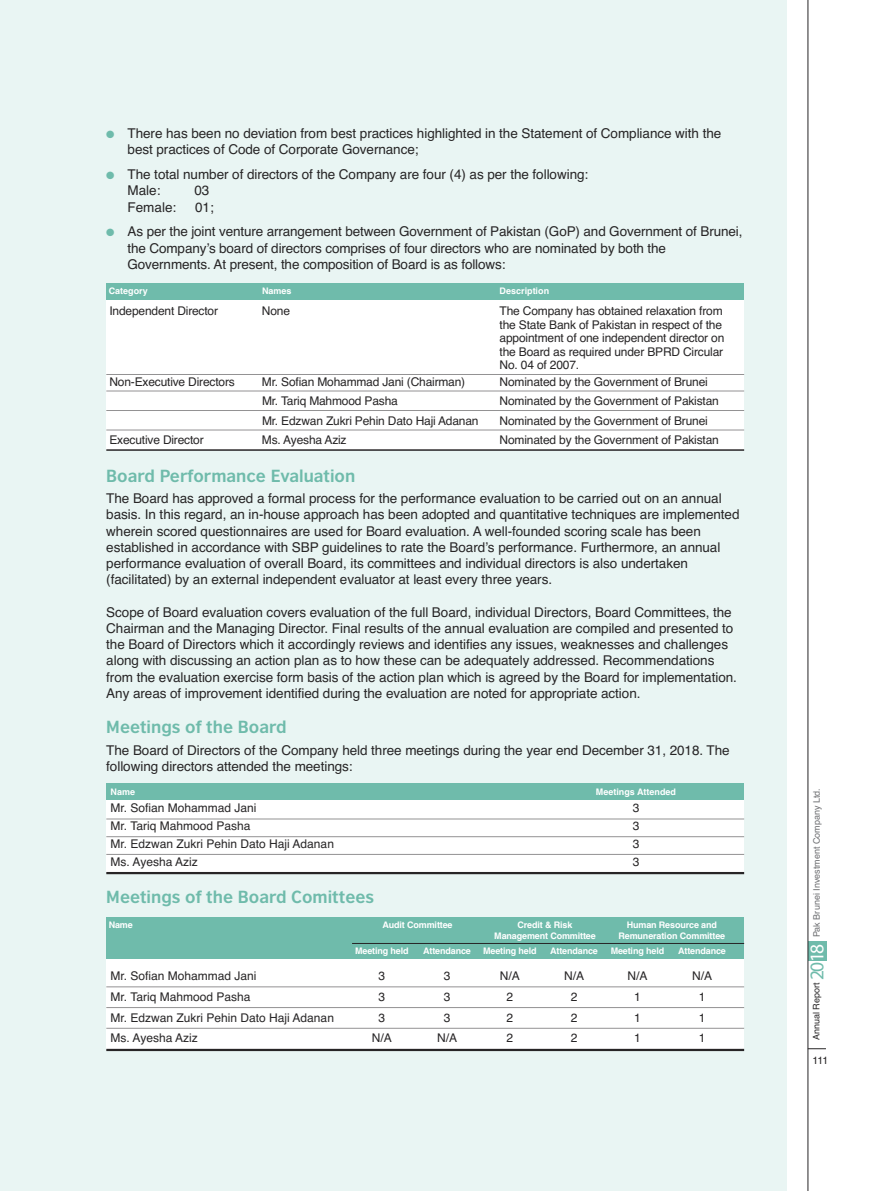
<style>
.page{position:relative;width:893px;height:1191px;background:#fff}
.page>*{position:absolute;margin:0;border:0;box-sizing:border-box;transform-origin:0 0}
.t1{font:19.5px "Myriad Pro";color:#6fbbab}
.t2{font:700 16.5px "British Council Sans";color:#6fbbab}
.t3{font:13.5px/16.2px "Helvetica";letter-spacing:-.005em;color:#272526}
.t4{font:12px/13.5px "Helvetica";letter-spacing:-.015em;color:#272526}
.t5{font:10.5px "Helvetica";color:#272526}
.t6{font:700 9px "Helvetica";letter-spacing:-.015em;color:#fff}
.t7{font:9px "Helvetica";color:#6c6d70}
.t8{font:9px "Helvetica";color:#272526}
.s1{color:#6fbbab}
.s2{color:#fff}
</style>
<div class="page">
<div style="left:0;top:0;width:787px;height:1190px;background:#e9f5f3"></div>
<div style="left:808px;top:941px;width:18px;height:20px;background:#6fbbab"></div>
<svg style="left:808px;top:1048px;width:18px;height:1px"></svg>
<hr style="left:807px;top:0;width:1px;height:1191px;background:#272526">
<div style="left:106px;top:289px;width:638px;height:161px;background:#fff"></div>
<div style="left:106px;top:283px;width:638px;height:17px;background:#6fbbab"></div>
<div style="left:106px;top:789px;width:638px;height:84px;background:#fff"></div>
<div style="left:106px;top:783px;width:638px;height:17px;background:#6fbbab"></div>
<div style="left:106px;top:954px;width:638px;height:95px;background:#fff"></div>
<div style="left:106px;top:917px;width:638px;height:42px;background:#6fbbab"></div>
<hr style="left:352px;top:943px;width:392px;height:1px;background:#272526">
<hr style="left:106px;top:374px;width:638px;height:1px;background:#939293">
<hr style="left:106px;top:391px;width:638px;height:1px;background:#939293">
<hr style="left:106px;top:410px;width:638px;height:1px;background:#939293">
<hr style="left:106px;top:430px;width:638px;height:1px;background:#939293">
<hr style="left:106px;top:449px;width:638px;height:2px;background:#272526">
<hr style="left:106px;top:818px;width:638px;height:1px;background:#939293">
<hr style="left:106px;top:836px;width:638px;height:1px;background:#939293">
<hr style="left:106px;top:854px;width:638px;height:1px;background:#939293">
<hr style="left:106px;top:872px;width:638px;height:2px;background:#272526">
<hr style="left:106px;top:986px;width:638px;height:1px;background:#939293">
<hr style="left:106px;top:1007px;width:638px;height:1px;background:#939293">
<hr style="left:106px;top:1028px;width:638px;height:1px;background:#939293">
<hr style="left:106px;top:1048px;width:638px;height:3px;background:#272526">
<p class="t3" style="left:128px;top:125px;width:595px;text-indent:-21px"><span class="s1">●</span> There has been no deviation from best practices highlighted in the Statement of Compliance with the best practices of Code of Corporate Governance;</p>
<p class="t3" style="left:128px;top:166px;width:462px;text-indent:-21px"><span class="s1">●</span> The total number of directors of the Company are four (4) as per the following:<br>Male:</p>
<p class="t3" style="left:194px;top:182px;width:17px">03</p>
<p class="t3" style="left:128px;top:199px;width:50px">Female:</p>
<p class="t3" style="left:195px;top:199px;width:20px">01;</p>
<p class="t3" style="left:128px;top:223px;width:616px;text-indent:-21px"><span class="s1">●</span> As per the joint venture arrangement between Government of Pakistan (GoP) and Government of Brunei, the Company’s board of directors comprises of four directors who are nominated by both the<br>Governments. At present, the composition of Board is as follows:</p>
<p class="t6" style="left:109px;top:286px;width:41px">Category</p>
<p class="t6" style="left:262px;top:286px;width:31px">Names</p>
<p class="t6" style="left:500px;top:286px;width:51px">Description</p>
<p class="t4" style="left:109px;top:304px;width:110px">Independent Director</p>
<p class="t4" style="left:262px;top:304px;width:30px">None</p>
<p class="t4" style="left:500px;top:304px;width:226px">The Company has obtained relaxation from the State Bank of Pakistan in respect of the appointment of one independent director on the Board as required under BPRD Circular No. 04 of 2007.</p>
<p class="t4" style="left:109px;top:375px;width:127px">Non-Executive Directors</p>
<p class="t4" style="left:262px;top:375px;width:205px">Mr. Sofian Mohammad Jani (Chairman)</p>
<p class="t4" style="left:500px;top:375px;width:210px">Nominated by the Government of Brunei</p>
<p class="t4" style="left:262px;top:394px;width:137px">Mr. Tariq Mahmood Pasha</p>
<p class="t4" style="left:500px;top:394px;width:221px">Nominated by the Government of Pakistan</p>
<p class="t4" style="left:262px;top:414px;width:218px">Mr. Edzwan Zukri Pehin Dato Haji Adanan</p>
<p class="t4" style="left:500px;top:414px;width:210px">Nominated by the Government of Brunei</p>
<p class="t4" style="left:109px;top:433px;width:96px">Executive Director</p>
<p class="t4" style="left:262px;top:433px;width:86px">Ms. Ayesha Aziz</p>
<p class="t4" style="left:500px;top:433px;width:221px">Nominated by the Government of Pakistan</p>
<p class="t2" style="left:106px;top:469px;width:250px">Board Performance Evaluation</p>
<p class="t3" style="left:106px;top:490px;width:635px">The Board has approved a formal process for the performance evaluation to be carried out on an annual basis. In this regard, an in-house approach has been adopted and quantitative techniques are implemented wherein scored questionnaires are used for Board evaluation. A well-founded scoring scale has been established in accordance with SBP guidelines to rate the Board’s performance. Furthermore, an annual performance evaluation of overall Board, its committees and individual directors is also undertaken (facilitated) by an external independent evaluator at least every three years.</p>
<p class="t3" style="left:106px;top:604px;width:632px">Scope of Board evaluation covers evaluation of the full Board, individual Directors, Board Committees, the Chairman and the Managing Director. Final results of the annual evaluation are compiled and presented to the Board of Directors which it accordingly reviews and identifies any issues, weaknesses and challenges along with discussing an action plan as to how these can be adequately addressed. Recommendations from the evaluation exercise form basis of the action plan which is agreed by the Board for implementation.<br>Any areas of improvement identified during the evaluation are noted for appropriate action.</p>
<p class="t2" style="left:106px;top:721px;width:182px">Meetings of the Board</p>
<p class="t3" style="left:106px;top:742px;width:625px">The Board of Directors of the Company held three meetings during the year end December 31, 2018. The following directors attended the meetings:</p>
<p class="t6" style="left:111px;top:786px;width:26px">Name</p>
<p class="t6" style="left:596px;top:786px;width:82px">Meetings Attended</p>
<p class="t4" style="left:111px;top:801px;width:148px">Mr. Sofian Mohammad Jani</p>
<p class="t4" style="left:633px;top:801px;width:8px">3</p>
<p class="t4" style="left:111px;top:819px;width:141px">Mr. Tariq Mahmood Pasha</p>
<p class="t4" style="left:633px;top:819px;width:8px">3</p>
<p class="t4" style="left:111px;top:837px;width:225px">Mr. Edzwan Zukri Pehin Dato Haji Adanan</p>
<p class="t4" style="left:633px;top:837px;width:8px">3</p>
<p class="t4" style="left:111px;top:854px;width:89px">Ms. Ayesha Aziz</p>
<p class="t4" style="left:633px;top:854px;width:8px">3</p>
<p class="t2" style="left:106px;top:890px;width:269px">Meetings of the Board Comittees</p>
<p class="t6" style="left:109px;top:920px;width:26px">Name</p>
<p class="t6" style="left:382px;top:920px;width:72px">Audit Committee</p>
<p class="t6" style="left:518px;top:920px;width:56px">Credit &amp; Risk</p>
<p class="t6" style="left:627px;top:920px;width:92px">Human Resource and</p>
<p class="t6" style="left:494px;top:930px;width:103px">Management Committee</p>
<p class="t6" style="left:618px;top:930px;width:108px">Remuneration Committee</p>
<p class="t6" style="left:355px;top:945px;width:55px">Meeting held</p>
<p class="t6" style="left:423px;top:945px;width:49px">Attendance</p>
<p class="t6" style="left:483px;top:945px;width:55px">Meeting held</p>
<p class="t6" style="left:550px;top:945px;width:49px">Attendance</p>
<p class="t6" style="left:611px;top:945px;width:55px">Meeting held</p>
<p class="t6" style="left:678px;top:945px;width:49px">Attendance</p>
<p class="t4" style="left:111px;top:969px;width:148px">Mr. Sofian Mohammad Jani</p>
<p class="t4" style="left:379px;top:969px;width:8px">3</p>
<p class="t4" style="left:444px;top:969px;width:8px">3</p>
<p class="t4" style="left:500px;top:969px;width:22px">N/A</p>
<p class="t4" style="left:564px;top:969px;width:22px">N/A</p>
<p class="t4" style="left:627px;top:969px;width:22px">N/A</p>
<p class="t4" style="left:692px;top:969px;width:22px">N/A</p>
<p class="t4" style="left:111px;top:990px;width:141px">Mr. Tariq Mahmood Pasha</p>
<p class="t4" style="left:379px;top:990px;width:8px">3</p>
<p class="t4" style="left:444px;top:990px;width:8px">3</p>
<p class="t4" style="left:507px;top:990px;width:8px">2</p>
<p class="t4" style="left:571px;top:990px;width:8px">2</p>
<p class="t4" style="left:634px;top:990px;width:8px">1</p>
<p class="t4" style="left:699px;top:990px;width:8px">1</p>
<p class="t4" style="left:111px;top:1010px;width:225px">Mr. Edzwan Zukri Pehin Dato Haji Adanan</p>
<p class="t4" style="left:379px;top:1010px;width:8px">3</p>
<p class="t4" style="left:444px;top:1010px;width:8px">3</p>
<p class="t4" style="left:507px;top:1010px;width:8px">2</p>
<p class="t4" style="left:571px;top:1010px;width:8px">2</p>
<p class="t4" style="left:634px;top:1010px;width:8px">1</p>
<p class="t4" style="left:699px;top:1010px;width:8px">1</p>
<p class="t4" style="left:111px;top:1031px;width:89px">Ms. Ayesha Aziz</p>
<p class="t4" style="left:372px;top:1031px;width:22px">N/A</p>
<p class="t4" style="left:437px;top:1031px;width:22px">N/A</p>
<p class="t4" style="left:507px;top:1031px;width:8px">2</p>
<p class="t4" style="left:571px;top:1031px;width:8px">2</p>
<p class="t4" style="left:634px;top:1031px;width:8px">1</p>
<p class="t4" style="left:699px;top:1031px;width:8px">1</p>
<p class="t7" style="left:811px;top:937px;width:151px;rotate:-90deg">Pak Brunei Investment Company Ltd.</p>
<h1 class="t1" style="left:810px;top:980px;width:38px;rotate:-90deg">20<span class="s2">18</span></h1>
<p class="t8" style="left:811px;top:1040px;width:59px;rotate:-90deg">Annual Report</p>
<p class="t5" style="left:812px;top:1053px;width:17px">111</p>
</div>
